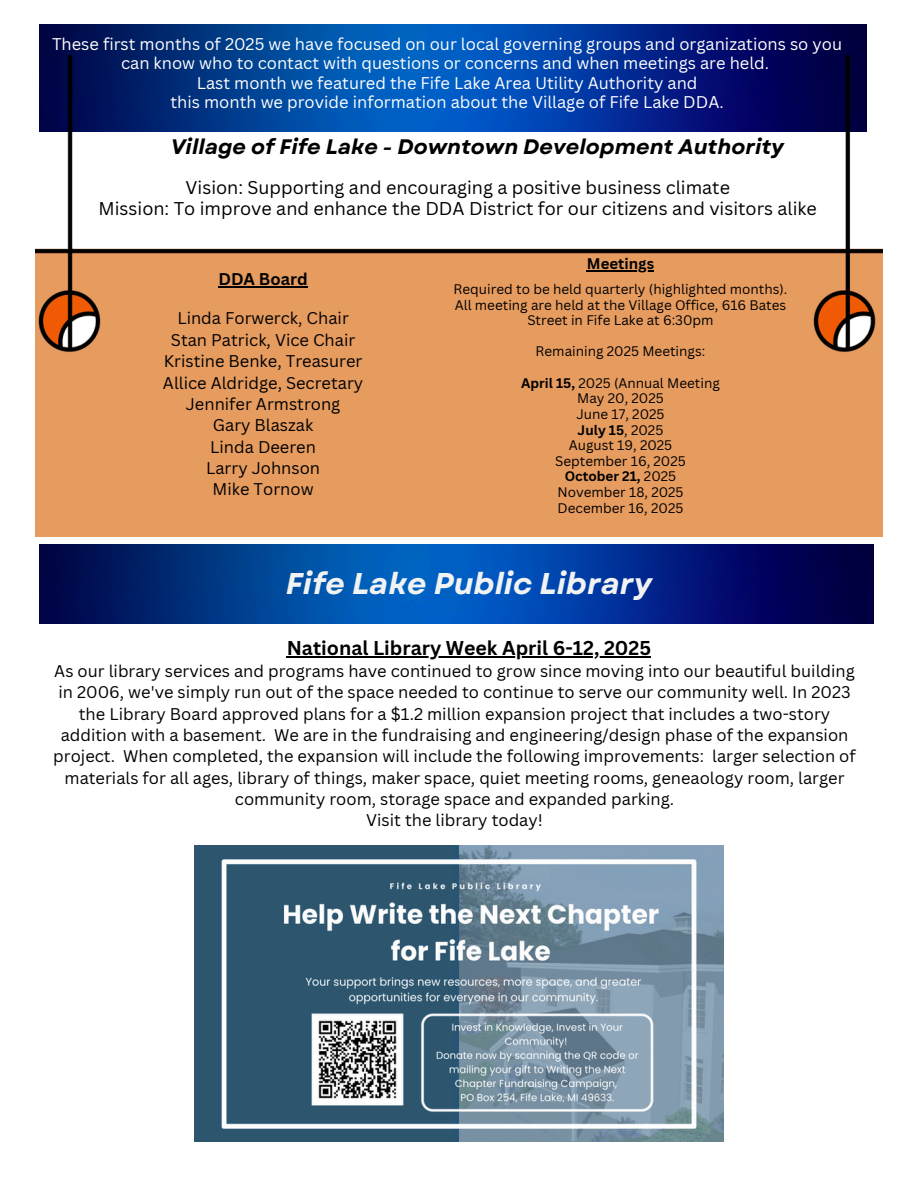
<style>
.page{position:relative;width:918px;height:1188px;background:#fff}
.page>*{position:absolute;margin:0;border:0;box-sizing:border-box;transform-origin:0 0}
.t1{font:italic 700 30px "Garet";color:#f1f2f2}
.t2{font:italic 700 21px "Garet";color:#000}
.t3{font:700 19.5px "Canva Sans";color:#000}
.t4{font:18px/21.3px "Canva Sans";color:#000;text-align:center}
.t5{font:16.5px/21.3px "Canva Sans";color:#000;text-align:center}
.t6{font:16.5px/19.2px "Canva Sans";color:#fff;text-align:center}
.t7{font:700 16.5px "Canva Sans";color:#000}
.t8{font:700 15px "Canva Sans";color:#000}
.t9{font:13.5px/15.6px "Canva Sans";color:#000;text-align:center}
.t10{font:700 13.5px "Canva Sans";color:#000}
.s1{font-weight:700}
.s2{font-weight:400}
</style>
<div class="page">
<img style="left:40px;top:25px;width:827px;height:30px">
<img style="left:36px;top:55px;width:847px;height:482px">
<img style="left:40px;top:545px;width:833px;height:79px">
<img style="left:195px;top:846px;width:528px;height:296px">
<hr style="left:587px;top:270px;width:67px;height:1px;background:#000">
<hr style="left:218px;top:286px;width:90px;height:1px;background:#000">
<hr style="left:287px;top:657px;width:364px;height:1px;background:#000">
<h4 class="t6" style="left:52px;top:34px;width:792px">These first months of 2025 we have focused on our local governing groups and organizations so you can know who to contact with questions or concerns and when meetings are held.<br>Last month we featured the Fife Lake Area Utility Authority and<br>this month we provide information about the Village of Fife Lake DDA.</h4>
<p class="t2" style="left:171px;top:132px;width:615px">Village of Fife Lake - Downtown Development Authority</p>
<h2 class="t4" style="left:99px;top:176px;width:720px">Vision: Supporting and encouraging a positive business climate<br>Mission: To improve and enhance the DDA District for our citizens and visitors alike</h2>
<p class="t7" style="left:218px;top:267px;width:91px">DDA Board</p>
<p class="t5" style="left:163px;top:307px;width:202px">Linda Forwerck, Chair<br>Stan Patrick, Vice Chair<br>Kristine Benke, Treasurer<br>Allice Aldridge, Secretary<br>Jennifer Armstrong<br>Gary Blaszak<br>Linda Deeren<br>Larry Johnson<br>Mike Tornow</p>
<p class="t8" style="left:587px;top:253px;width:69px">Meetings</p>
<h3 class="t9" style="left:454px;top:281px;width:335px">Required to be held quarterly (highlighted months).</h3>
<h4 class="t9" style="left:455px;top:296px;width:333px">All meeting are held at the Village Office, 616 Bates<br>Street in Fife Lake at 6:30pm</h4>
<h5 class="t9" style="left:536px;top:343px;width:171px">Remaining 2025 Meetings:</h5>
<p class="t9" style="left:521px;top:375px;width:200px"><span class="s1">April 15,</span> 2025 (Annual Meeting</p>
<p class="t9" style="left:577px;top:390px;width:88px">May 20, 2025</p>
<p class="t9" style="left:576px;top:406px;width:90px">June 17, 2025</p>
<p class="t10" style="left:578px;top:420px;width:87px">July 15<span class="s2">, 2025</span></p>
<p class="t9" style="left:569px;top:437px;width:105px">August 19, 2025</p>
<p class="t9" style="left:555px;top:453px;width:132px">September 16, 2025</p>
<p class="t10" style="left:565px;top:467px;width:113px">October 21, <span class="s2">2025</span></p>
<p class="t9" style="left:557px;top:484px;width:128px">November 18, 2025</p>
<p class="t9" style="left:558px;top:500px;width:127px">December 16, 2025</p>
<p class="t1" style="left:286px;top:562px;width:367px">Fife Lake Public Library</p>
<h1 class="t3" style="left:287px;top:635px;width:366px">National Library Week April 6-12, 2025</h1>
<h1 class="t5" style="left:53px;top:660px;width:804px">As our library services and programs have continued to grow since moving into our beautiful building in 2006, we've simply run out of the space needed to continue to serve our community well. In 2023 the Library Board approved plans for a $1.2 million expansion project that includes a two-story addition with a basement. We are in the fundraising and engineering/design phase of the expansion project. When completed, the expansion will include the following improvements: larger selection of materials for all ages, library of things, maker space, quiet meeting rooms, geneaology room, larger community room, storage space and expanded parking.<br>Visit the library today!</h1>
</div>
